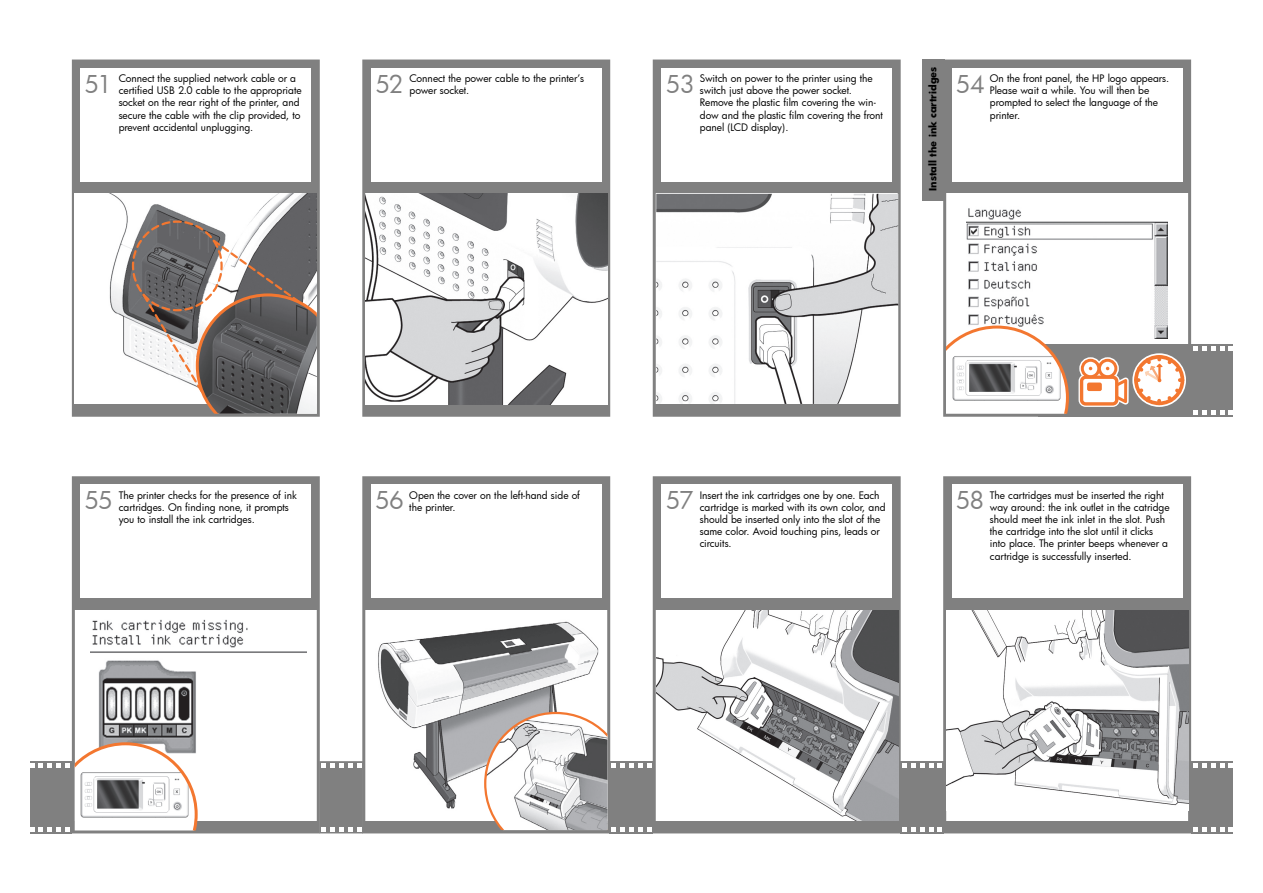
<style>
.page{position:relative;width:1263px;height:893px;background:#fff}
.page>*{position:absolute;margin:0;border:0;box-sizing:border-box;transform-origin:0 0}
.t1{font:24px "Futura";letter-spacing:-.045em;color:#808080}
.t2{font:10.2px/12.1px "Futura";color:#000}
.t3{font:700 9.75px "Futura";color:#000}
</style>
<div class="page">
<div style="left:73px;top:61px;width:245px;height:354px;background:#808080"></div>
<div style="left:72px;top:60px;width:248px;height:357px;border:3px solid #808080"></div>
<div style="left:80px;top:68px;width:231px;height:113px;background:#fff"></div>
<div style="left:364px;top:61px;width:245px;height:354px;background:#808080"></div>
<div style="left:362px;top:60px;width:248px;height:357px;border:3px solid #808080"></div>
<div style="left:371px;top:68px;width:231px;height:113px;background:#fff"></div>
<div style="left:654px;top:61px;width:245px;height:354px;background:#808080"></div>
<div style="left:653px;top:60px;width:248px;height:357px;border:3px solid #808080"></div>
<div style="left:661px;top:68px;width:231px;height:113px;background:#fff"></div>
<div style="left:945px;top:61px;width:244px;height:354px;background:#808080"></div>
<div style="left:945px;top:194px;width:244px;height:210px;background:#fff"></div>
<div style="left:943px;top:60px;width:248px;height:357px;border:3px solid #808080"></div>
<div style="left:952px;top:68px;width:230px;height:113px;background:#fff"></div>
<div style="left:73px;top:478px;width:245px;height:354px;background:#808080"></div>
<div style="left:73px;top:611px;width:245px;height:210px;background:#fff"></div>
<div style="left:72px;top:476px;width:248px;height:357px;border:3px solid #808080"></div>
<div style="left:80px;top:485px;width:231px;height:113px;background:#fff"></div>
<div style="left:364px;top:478px;width:245px;height:354px;background:#808080"></div>
<div style="left:364px;top:611px;width:245px;height:210px;background:#fff"></div>
<div style="left:362px;top:476px;width:248px;height:357px;border:3px solid #808080"></div>
<div style="left:371px;top:485px;width:231px;height:113px;background:#fff"></div>
<div style="left:654px;top:478px;width:245px;height:354px;background:#808080"></div>
<div style="left:653px;top:476px;width:248px;height:357px;border:3px solid #808080"></div>
<div style="left:661px;top:485px;width:231px;height:113px;background:#fff"></div>
<div style="left:945px;top:478px;width:244px;height:354px;background:#808080"></div>
<div style="left:945px;top:611px;width:244px;height:210px;background:#fff"></div>
<div style="left:943px;top:476px;width:248px;height:357px;border:3px solid #808080"></div>
<div style="left:952px;top:485px;width:230px;height:113px;background:#fff"></div>
<img style="left:90px;top:620px;width:216px;height:121px">
<img style="left:75px;top:194px;width:242px;height:210px">
<svg style="left:131px;top:219px;width:186px;height:195px;background:#8c8886"></svg>
<div style="left:922px;top:60px;width:23px;height:141px;background:#808080"></div>
<img style="left:967px;top:208px;width:200px;height:130px">
<div style="left:1039px;top:344px;width:152px;height:73px;background:#808080"></div>
<div style="left:1079px;top:357px;width:23px;height:23px;border:6px solid #fff;border-radius:50%"></div>
<div style="left:1078px;top:374px;width:42px;height:33px;border:6px solid #fff;border-radius:4px"></div>
<svg style="left:1082px;top:360px;width:17px;height:17px"></svg>
<div style="left:1081px;top:359px;width:19px;height:19px;border:3px solid #f37730;border-radius:50%"></div>
<div style="left:1081px;top:377px;width:36px;height:27px;background:#fff;border-radius:4px"></div>
<div style="left:1080px;top:375px;width:38px;height:31px;border:3px solid #f37730;border-radius:4px"></div>
<div style="left:1087px;top:383px;width:15px;height:8px;background:#f37730;border-radius:2px"></div>
<svg style="left:1089px;top:353px;width:97px;height:54px"></svg>
<svg style="left:946px;top:324px;width:124px;height:90px"></svg>
<svg style="left:609px;top:761px;width:44px;height:72px"></svg>
<div style="left:900px;top:761px;width:44px;height:72px;background:#808080"></div>
<svg style="left:902px;top:763px;width:40px;height:5px"></svg>
<svg style="left:902px;top:827px;width:40px;height:4px"></svg>
<div style="left:319px;top:761px;width:44px;height:72px;background:#808080"></div>
<svg style="left:321px;top:763px;width:40px;height:5px"></svg>
<svg style="left:321px;top:827px;width:40px;height:4px"></svg>
<div style="left:1191px;top:761px;width:42px;height:72px;background:#808080"></div>
<svg style="left:1193px;top:763px;width:40px;height:5px"></svg>
<svg style="left:1193px;top:827px;width:40px;height:4px"></svg>
<svg style="left:30px;top:831px;width:42px;height:2px"></svg>
<svg style="left:30px;top:741px;width:169px;height:90px"></svg>
<div style="left:1191px;top:344px;width:42px;height:73px;background:#808080"></div>
<svg style="left:1193px;top:346px;width:40px;height:5px"></svg>
<svg style="left:1193px;top:410px;width:40px;height:4px"></svg>
<img style="left:656px;top:194px;width:242px;height:210px">
<img style="left:366px;top:194px;width:241px;height:210px">
<img style="left:656px;top:611px;width:242px;height:210px">
<img style="left:378px;top:621px;width:221px;height:188px">
<svg style="left:483px;top:711px;width:169px;height:120px"></svg>
<img style="left:946px;top:611px;width:242px;height:199px">
<h1 class="t1" style="left:85px;top:68px;width:29px">51</h1>
<p class="t2" style="left:119px;top:72px;width:184px">Connect the supplied network cable or a certified USB 2.0 cable to the appropriate socket on the rear right of the printer, and secure the cable with the clip provided, to prevent accidental unplugging.</p>
<p class="t3" style="left:926px;top:191px;width:126px;rotate:-90deg">Install the ink cartridges</p>
<p class="t2" style="left:990px;top:72px;width:181px">On the front panel, the HP logo appears.<br>Please wait a while. You will then be prompted to select the language of the printer.</p>
<p class="t2" style="left:410px;top:72px;width:176px">Connect the power cable to the printer’s</p>
<p class="t2" style="left:700px;top:72px;width:184px">Switch on power to the printer using the switch just above the power socket.<br>Remove the plastic film covering the win&shy;dow and the plastic film covering the front panel (LCD display).</p>
<h1 class="t1" style="left:956px;top:68px;width:31px">54</h1>
<h1 class="t1" style="left:375px;top:68px;width:29px">52</h1>
<p class="t2" style="left:410px;top:84px;width:61px">power socket.</p>
<h1 class="t1" style="left:666px;top:68px;width:30px">53</h1>
<p class="t2" style="left:119px;top:489px;width:180px">The printer checks for the presence of ink cartridges. On finding none, it prompts you to install the ink cartridges.</p>
<h1 class="t1" style="left:85px;top:484px;width:30px">55</h1>
<p class="t2" style="left:409px;top:489px;width:172px">Open the cover on the left-hand side of</p>
<h1 class="t1" style="left:375px;top:484px;width:30px">56</h1>
<p class="t2" style="left:409px;top:501px;width:48px">the printer.</p>
<p class="t2" style="left:700px;top:489px;width:187px">Insert the ink cartridges one by one. Each cartridge is marked with its own color, and should be inserted only into the slot of the same color. Avoid touching pins, leads or circuits.</p>
<h1 class="t1" style="left:666px;top:484px;width:30px">57</h1>
<p class="t2" style="left:990px;top:489px;width:181px">The cartridges must be inserted the right way around: the ink outlet in the catridge should meet the ink inlet in the slot. Push the cartridge into the slot until it clicks into place. The printer beeps whenever a cartridge is successfully inserted.</p>
<h1 class="t1" style="left:956px;top:484px;width:30px">58</h1>
</div>
